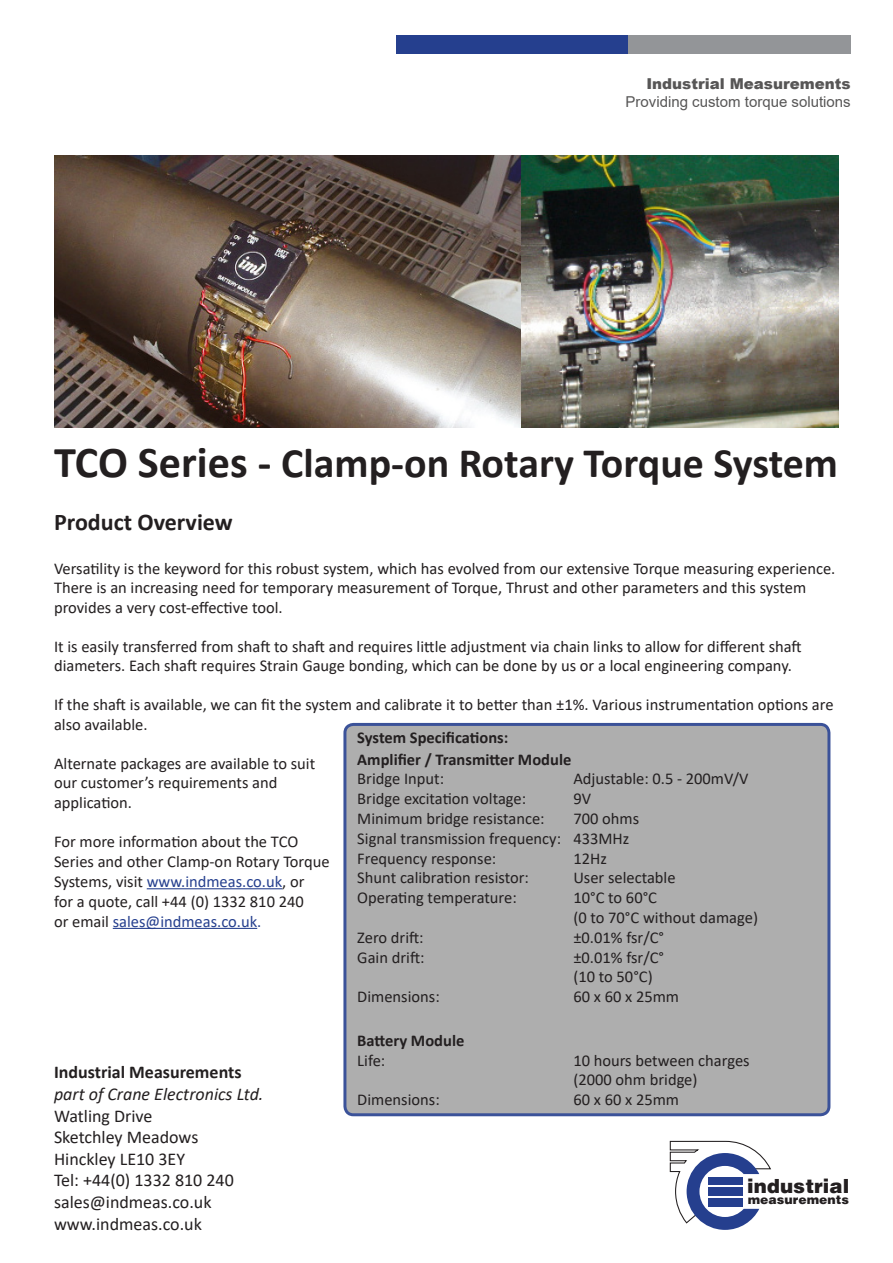
<style>
.page{position:relative;width:893px;height:1263px;background:#fff}
.page>*{position:absolute;margin:0;border:0;box-sizing:border-box;transform-origin:0 0}
.t1{font:700 42px "Calibri";color:#231f20}
.t2{font:700 24px "Calibri";color:#231f20}
.t3{font:900 19.8px "Helvetica";color:#231f20}
.t4{font:18px "Calibri";color:#231f20}
.t5{font:italic 18px "Calibri";color:#231f20}
.t6{font:700 18px "Calibri";color:#231f20}
.t7{font:16.5px/19.5px "Calibri";color:#231f20}
.t8{font:700 16.5px "Calibri";color:#231f20}
.t9{font:16.5px "Calibri";color:#253f8e}
.t10{font:15px "Arial";color:#575656}
.t11{font:900 15px "Arial";color:#575656}
.t12{font:900 12.45px "Helvetica";color:#231f20}
.s1{font-size:44.25px}
.s2{color:#231f20}
</style>
<div class="page">
<div style="left:396px;top:36px;width:232px;height:18px;background:#253f8e"></div>
<div style="left:628px;top:36px;width:223px;height:18px;background:#939598"></div>
<svg style="left:670px;top:1141px;width:101px;height:89px"></svg>
<hr style="left:147px;top:888px;width:135px;height:1px;background:#253f8e">
<hr style="left:113px;top:928px;width:144px;height:1px;background:#253f8e">
<img style="left:54px;top:155px;width:785px;height:272px">
<div style="left:345px;top:724px;width:484px;height:391px;background:#aeaeae;border-radius:9px"></div>
<div style="left:343px;top:723px;width:487px;height:393px;border:3px solid #253f8e;border-radius:9px"></div>
<p class="t11" style="left:646px;top:73px;width:206px">Industrial Measurements</p>
<p class="t10" style="left:626px;top:91px;width:227px">Providing custom torque solutions</p>
<p class="t1" style="left:54px;top:434px;width:785px"><span class="s1">TCO Series -</span> Clamp-on Rotary Torque System</p>
<p class="t2" style="left:54px;top:505px;width:180px">Product Overview</p>
<p class="t7" style="left:54px;top:558px;width:783px">Versatility is the keyword for this robust system, which has evolved from our extensive Torque measuring experience.<br>There is an increasing need for temporary measurement of Torque, Thrust and other parameters and this system provides a very cost-effective tool.</p>
<p class="t7" style="left:54px;top:636px;width:749px">It is easily transferred from shaft to shaft and requires little adjustment via chain links to allow for different shaft diameters. Each shaft requires Strain Gauge bonding, which can be done by us or a local engineering company.</p>
<p class="t7" style="left:54px;top:694px;width:781px">If the shaft is available, we can fit the system and calibrate it to better than ±1%. Various instrumentation options are also available.</p>
<p class="t7" style="left:54px;top:753px;width:263px">Alternate packages are available to suit</p>
<p class="t7" style="left:54px;top:772px;width:225px">our customer’s requirements and</p>
<p class="t7" style="left:54px;top:792px;width:80px">application.</p>
<p class="t7" style="left:54px;top:832px;width:246px">For more information about the TCO</p>
<p class="t7" style="left:54px;top:851px;width:277px">Series and other Clamp-on Rotary Torque</p>
<p class="t9" style="left:54px;top:870px;width:252px"><span class="s2">Systems, visit</span> www.indmeas.co.uk<span class="s2">, or</span></p>
<p class="t7" style="left:54px;top:891px;width:251px">for a quote, call +44 (0) 1332 810 240</p>
<p class="t9" style="left:54px;top:909px;width:209px"><span class="s2">or email</span> sales@indmeas.co.uk.</p>
<p class="t8" style="left:357px;top:725px;width:153px">System Specifications:</p>
<p class="t8" style="left:357px;top:747px;width:216px">Amplifier / Transmitter Module</p>
<p class="t7" style="left:357px;top:769px;width:88px">Bridge Input:</p>
<p class="t7" style="left:573px;top:769px;width:177px">Adjustable: 0.5 - 200mV/V</p>
<p class="t7" style="left:357px;top:788px;width:170px">Bridge excitation voltage:</p>
<p class="t7" style="left:573px;top:788px;width:19px">9V</p>
<p class="t7" style="left:357px;top:808px;width:189px">Minimum bridge resistance:</p>
<p class="t7" style="left:573px;top:808px;width:67px">700 ohms</p>
<p class="t7" style="left:357px;top:828px;width:274px">Signal transmission frequency: 433MHz</p>
<p class="t7" style="left:357px;top:848px;width:141px">Frequency response:</p>
<p class="t7" style="left:573px;top:848px;width:35px">12Hz</p>
<p class="t7" style="left:357px;top:868px;width:173px">Shunt calibration resistor:</p>
<p class="t7" style="left:573px;top:868px;width:104px">User selectable</p>
<p class="t7" style="left:357px;top:887px;width:161px">Operating temperature:</p>
<p class="t7" style="left:573px;top:887px;width:85px">10°C to 60°C</p>
<p class="t7" style="left:573px;top:907px;width:186px">(0 to 70°C without damage)</p>
<p class="t7" style="left:357px;top:927px;width:68px">Zero drift:</p>
<p class="t7" style="left:573px;top:927px;width:92px">±0.01% fsr/C°</p>
<p class="t7" style="left:357px;top:947px;width:69px">Gain drift:</p>
<p class="t7" style="left:573px;top:947px;width:92px">±0.01% fsr/C°</p>
<p class="t7" style="left:573px;top:967px;width:81px">(10 to 50°C)</p>
<p class="t7" style="left:357px;top:986px;width:84px">Dimensions:</p>
<p class="t7" style="left:573px;top:986px;width:107px">60 x 60 x 25mm</p>
<p class="t8" style="left:357px;top:1028px;width:109px">Battery Module</p>
<p class="t7" style="left:357px;top:1050px;width:29px">Life:</p>
<p class="t7" style="left:573px;top:1050px;width:178px">10 hours between charges</p>
<p class="t7" style="left:573px;top:1070px;width:126px">(2000 ohm bridge)</p>
<p class="t7" style="left:357px;top:1089px;width:84px">Dimensions:</p>
<p class="t7" style="left:573px;top:1089px;width:107px">60 x 60 x 25mm</p>
<p class="t6" style="left:54px;top:1060px;width:189px">Industrial Measurements</p>
<p class="t5" style="left:54px;top:1081px;width:211px">part of Crane Electronics Ltd.</p>
<p class="t4" style="left:54px;top:1103px;width:100px">Watling Drive</p>
<p class="t4" style="left:54px;top:1125px;width:146px">Sketchley Meadows</p>
<p class="t4" style="left:54px;top:1146px;width:133px">Hinckley LE10 3EY</p>
<p class="t4" style="left:54px;top:1168px;width:181px">Tel: +44(0) 1332 810 240</p>
<p class="t4" style="left:54px;top:1189px;width:159px">sales@indmeas.co.uk</p>
<p class="t4" style="left:54px;top:1211px;width:149px">www.indmeas.co.uk</p>
<p class="t3" style="left:747px;top:1174px;width:104px">industrial</p>
<p class="t12" style="left:748px;top:1192px;width:103px">measurements</p>
</div>
